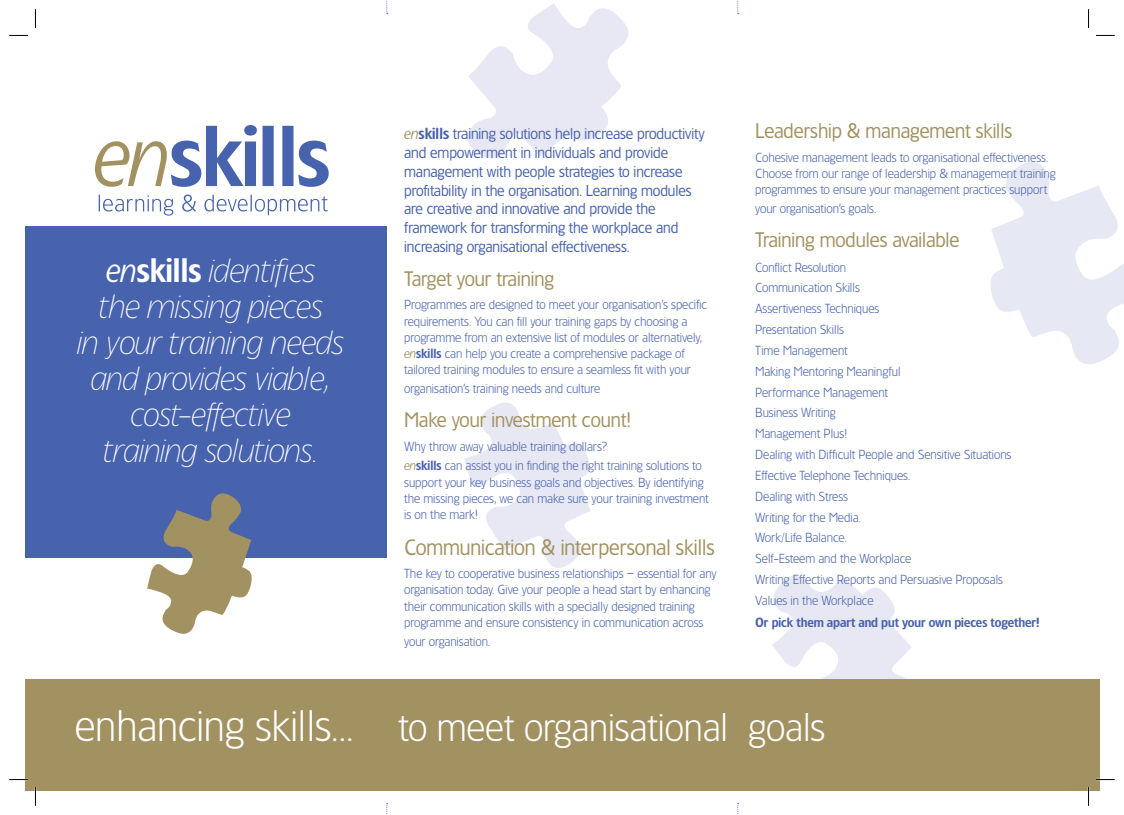
<style>
.page{position:relative;width:1124px;height:815px;background:#fff}
.page>*{position:absolute;margin:0;border:0;box-sizing:border-box;transform-origin:0 0}
.t1{font:300 41.75px "TF Forever";color:#fff}
.t2{font:300 37.88px "TF Forever";color:#fff}
.t3{font:italic 200 31.88px/35.9px "TF Forever";color:#fff;text-align:center}
.t4{font:21.25px "TF Forever";color:#a29161}
.t5{font:20px "TF Forever";color:#a29161}
.t6{font:15px/18.8px "TF Forever";color:#4863ae}
.t7{font:300 12.5px/20.9px "TF Forever";color:#4863ae}
.t8{font:600 12.5px "TF Forever";color:#4863ae}
.s1{font-weight:400}
.s2{font-weight:600;font-style:normal}
.s3{font-style:italic;color:#a29161}
.s4{font-weight:600}
.s5{font-weight:400;font-style:italic;color:#a29161}
</style>
<div class="page">
<svg style="left:772px;top:575px;width:140px;height:104px;fill:#e7e8f4"></svg>
<div style="left:25px;top:679px;width:1073px;height:111px;background:#a29161"></div>
<svg style="left:464px;top:402px;width:126px;height:166px"></svg>
<div style="left:25px;top:227px;width:361px;height:331px;background:#4863ae"></div>
<svg style="left:467px;top:4px;width:161px;height:154px;fill:#e7e8f4"></svg>
<svg style="left:95px;top:125px;width:162px;height:62px"></svg>
<div style="left:262px;top:126px;width:12px;height:60px;background:#4863ae"></div>
<div style="left:282px;top:126px;width:11px;height:60px;background:#4863ae"></div>
<svg style="left:298px;top:140px;width:30px;height:47px"></svg>
<svg style="left:99px;top:195px;width:74px;height:21px"></svg>
<svg style="left:182px;top:194px;width:14px;height:18px"></svg>
<svg style="left:204px;top:195px;width:124px;height:20px"></svg>
<svg style="left:990px;top:162px;width:133px;height:202px"></svg>
<svg style="left:147px;top:493px;width:105px;height:141px"></svg>
<svg style="left:386px;top:0;width:2px;height:14px"></svg>
<svg style="left:737px;top:0;width:1px;height:14px"></svg>
<svg style="left:386px;top:803px;width:2px;height:12px"></svg>
<svg style="left:9px;top:35px;width:19px;height:1px"></svg>
<svg style="left:1096px;top:35px;width:18px;height:1px"></svg>
<svg style="left:9px;top:779px;width:19px;height:1px"></svg>
<svg style="left:1096px;top:779px;width:18px;height:1px"></svg>
<svg style="left:35px;top:9px;width:1px;height:19px"></svg>
<svg style="left:35px;top:787px;width:1px;height:19px"></svg>
<svg style="left:1088px;top:9px;width:1px;height:19px"></svg>
<svg style="left:1087px;top:787px;width:2px;height:19px"></svg>
<h3 class="t3" style="left:78px;top:253px;width:268px"><span class="s1">en</span><span class="s2">skills</span> identifies<br>the missing pieces<br>in your training needs and provides viable, cost-effective<br>training solutions.</h3>
<h1 class="t1" style="left:75px;top:701px;width:280px">enhancing skills...</h1>
<p class="t6" style="left:404px;top:124px;width:302px"><span class="s3">en</span><span class="s4">skills</span> training solutions help increase productivity and empowerment in individuals and provide management with people strategies to increase profitability in the organisation. Learning modules are creative and innovative and provide the framework for transforming the workplace and increasing organisational effectiveness.</p>
<h3 class="t5" style="left:404px;top:267px;width:151px">Target your training</h3>
<p class="t7" style="left:404px;top:297px;width:304px;line-height:16.2px">Programmes are designed to meet your organisation’s specific requirements. You can fill your training gaps by choosing a programme from an extensive list of modules or alternatively, <span class="s5">en</span><span class="s4">skills</span> can help you create a comprehensive package of tailored training modules to ensure a seamless fit with your</p>
<p class="t7" style="left:404px;top:378px;width:197px">organisation’s training needs and culture</p>
<h3 class="t5" style="left:404px;top:408px;width:228px">Make your investment count!</h3>
<p class="t7" style="left:404px;top:436px;width:299px;line-height:19.8px">Why throw away valuable training dollars?<br><span class="s5">en</span><span class="s4">skills</span> can assist you in finding the right training solutions to</p>
<p class="t7" style="left:404px;top:474px;width:306px;line-height:16.2px">support your key business goals and objectives. By identifying the missing pieces, we can make sure your training investment is on the mark!</p>
<h3 class="t4" style="left:404px;top:535px;width:312px">Communication &amp; interpersonal skills</h3>
<p class="t7" style="left:404px;top:565px;width:314px;line-height:16.2px">The key to cooperative business relationships – essential for any organisation today. Give your people a head start by enhancing their communication skills with a specially designed training programme and ensure consistency in communication across</p>
<p class="t7" style="left:404px;top:630px;width:87px">your organisation.</p>
<h3 class="t5" style="left:755px;top:119px;width:258px">Leadership &amp; management skills</h3>
<p class="t7" style="left:755px;top:149px;width:302px;line-height:16.2px">Cohesive management leads to organisational effectiveness.<br>Choose from our range of leadership &amp; management training programmes to ensure your management practices support</p>
<p class="t7" style="left:755px;top:198px;width:122px">your organisation’s goals.</p>
<h3 class="t5" style="left:755px;top:228px;width:206px">Training modules available</h3>
<p class="t7" style="left:755px;top:256px;width:258px">Conflict Resolution<br>Communication Skills<br>Assertiveness Techniques<br>Presentation Skills<br>Time Management<br>Making Mentoring Meaningful<br>Performance Management<br>Business Writing<br>Management Plus!<br>Dealing with Difficult People and Sensitive Situations<br>Effective Telephone Techniques.<br>Dealing with Stress<br>Writing for the Media.<br>Work/Life Balance.<br>Self-Esteem and the Workplace<br>Writing Effective Reports and Persuasive Proposals<br>Values in the Workplace</p>
<p class="t8" style="left:755px;top:615px;width:286px">Or pick them apart and put your own pieces together!</p>
<h2 class="t2" style="left:398px;top:706px;width:428px">to meet organisational goals</h2>
</div>
